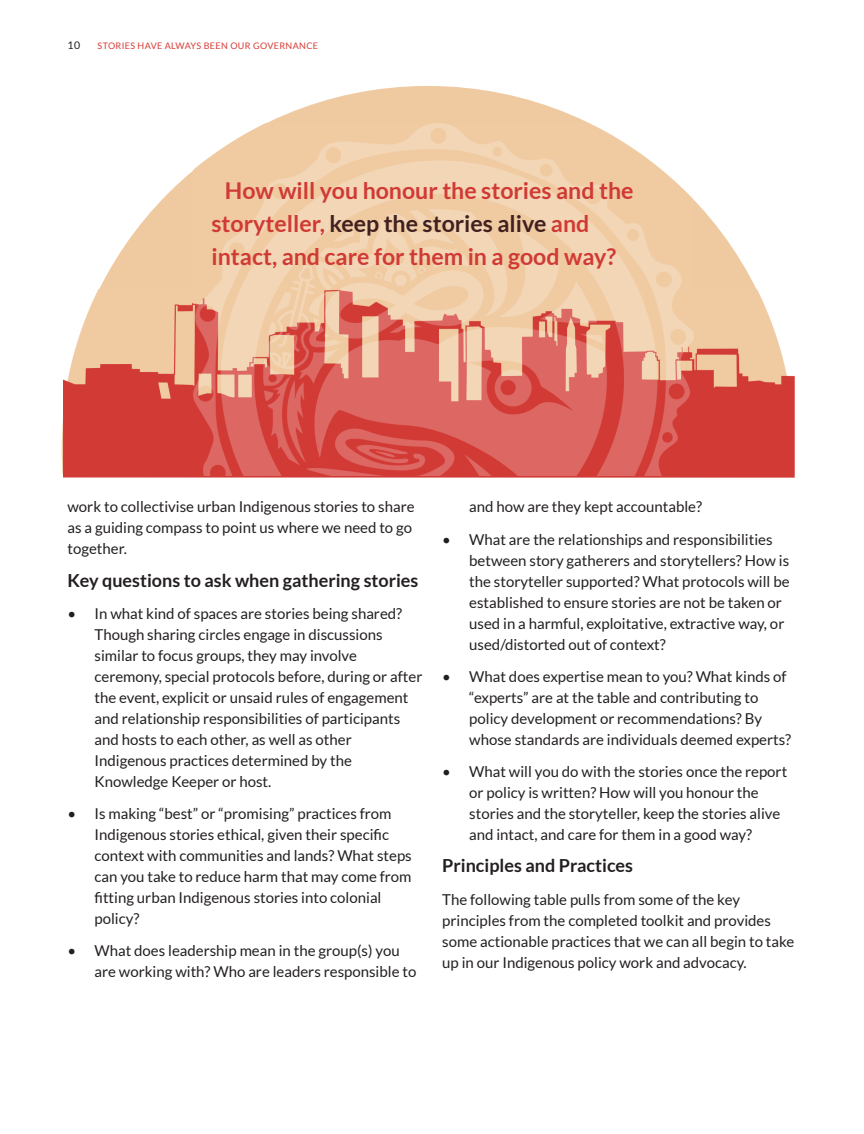
<style>
.page{position:relative;width:864px;height:1134px;background:#fff}
.page>*{position:absolute;margin:0;border:0;box-sizing:border-box;transform-origin:0 0}
.t1{font:700 23.1px/33px "Lato";color:#d03a35}
.t2{font:700 18px "Lato";color:#231f20}
.t3{font:15px/21px "Lato";color:#231f20}
.t4{font:10.5px "Lato";color:#231f20}
.t5{font:9px "Lato";letter-spacing:.04em;color:#d63b36}
.s1{color:#402020}
</style>
<div class="page">
<svg style="left:62px;top:86px;width:694px;height:389px"></svg>
<img style="left:64px;top:289px;width:731px;height:189px">
<img style="left:194px;top:123px;width:500px;height:352px">
<p class="t4" style="left:68px;top:40px;width:14px">10</p>
<p class="t5" style="left:98px;top:42px;width:222px">STORIES HAVE ALWAYS BEEN OUR GOVERNANCE</p>
<h1 class="t1" style="left:212px;top:175px;width:424px;text-indent:13px">How will you honour the stories and the storyteller, <span class="s1">keep the stories alive</span> and intact, and care for them in a good way?</h1>
<p class="t3" style="left:68px;top:497px;width:349px">work to collectivise urban Indigenous stories to share as a guiding compass to point us where we need to go together.</p>
<p class="t2" style="left:68px;top:572px;width:352px">Key questions to ask when gathering stories</p>
<p class="t3" style="left:94px;top:604px;width:329px;text-indent:-27px">• In what kind of spaces are stories being shared?<br>Though sharing circles engage in discussions similar to focus groups, they may involve ceremony, special protocols before, during or after the event, explicit or unsaid rules of engagement and relationship responsibilities of participants and hosts to each other, as well as other Indigenous practices determined by the Knowledge Keeper or host.</p>
<p class="t3" style="left:94px;top:804px;width:319px;text-indent:-27px">• Is making “best” or “promising” practices from Indigenous stories ethical, given their specific context with communities and lands? What steps can you take to reduce harm that may come from fitting urban Indigenous stories into colonial policy?</p>
<p class="t3" style="left:94px;top:941px;width:323px;text-indent:-27px">• What does leadership mean in the group(s) you are working with? Who are leaders responsible to</p>
<p class="t3" style="left:469px;top:497px;width:234px">and how are they kept accountable?</p>
<p class="t3" style="left:469px;top:529px;width:322px;text-indent:-27px">• What are the relationships and responsibilities between story gatherers and storytellers? How is the storyteller supported? What protocols will be established to ensure stories are not be taken or used in a harmful, exploitative, extractive way, or used/distorted out of context?</p>
<p class="t3" style="left:469px;top:667px;width:324px;text-indent:-27px">• What does expertise mean to you? What kinds of “experts” are at the table and contributing to policy development or recommendations? By whose standards are individuals deemed experts?</p>
<p class="t3" style="left:469px;top:762px;width:320px;text-indent:-27px">• What will you do with the stories once the report or policy is written? How will you honour the stories and the storyteller, keep the stories alive and intact, and care for them in a good way?</p>
<p class="t2" style="left:442px;top:858px;width:192px">Principles and Practices</p>
<p class="t3" style="left:442px;top:889px;width:354px">The following table pulls from some of the key principles from the completed toolkit and provides some actionable practices that we can all begin to take up in our Indigenous policy work and advocacy.</p>
</div>
